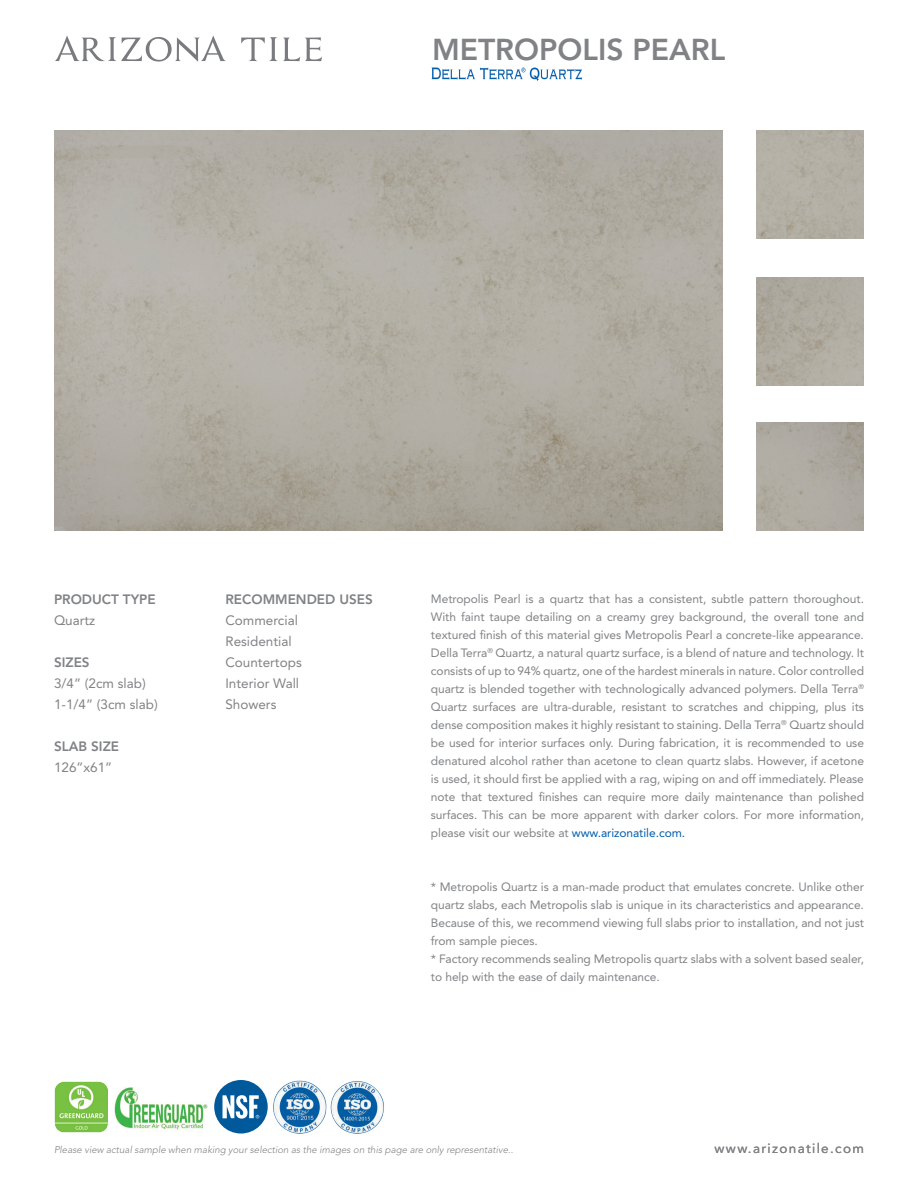
<style>
.page{position:relative;width:918px;height:1188px;background:#fff}
.page>*{position:absolute;margin:0;border:0;box-sizing:border-box;transform-origin:0 0}
.t1{font:800 30px "Avenir LT Std";color:#808285}
.t2{font:13.5px/21px "Avenir LT Std";color:#808285}
.t3{font:800 13.5px "Avenir LT Std";color:#808285}
.t4{font:13.5px "Avenir LT Std";letter-spacing:.1em;color:#808285}
.t5{font:12px/18px "Avenir LT Std";letter-spacing:-.005em;color:#808285;text-align:justify}
.t6{font:italic 300 9.75px "Avenir LT Std";color:#808285}
.s1{color:#015dab}
</style>
<div class="page">
<svg style="left:55px;top:35px;width:171px;height:27px"></svg>
<svg style="left:241px;top:37px;width:81px;height:24px"></svg>
<svg style="left:432px;top:68px;width:150px;height:13px"></svg>
<img style="left:54px;top:1081px;width:54px;height:52px">
<img style="left:114px;top:1087px;width:94px;height:43px">
<div style="left:214px;top:1080px;width:54px;height:54px;background:#00599a;border-radius:50%"></div>
<svg style="left:223px;top:1095px;width:36px;height:24px"></svg>
<img style="left:273px;top:1080px;width:53px;height:54px">
<img style="left:331px;top:1081px;width:53px;height:53px">
<div style="left:756px;top:131px;width:108px;height:108px;background:#b3afa5"></div>
<img style="left:756px;top:277px;width:108px;height:108px">
<img style="left:756px;top:423px;width:108px;height:108px">
<img style="left:54px;top:131px;width:668px;height:400px">
<h1 class="t1" style="left:432px;top:32px;width:295px">METROPOLIS PEARL</h1>
<p class="t3" style="left:54px;top:592px;width:103px">PRODUCT TYPE</p>
<p class="t2" style="left:54px;top:610px;width:43px">Quartz</p>
<p class="t3" style="left:54px;top:655px;width:37px">SIZES</p>
<p class="t2" style="left:54px;top:673px;width:105px">3/4” (2cm slab)<br>1-1/4” (3cm slab)</p>
<p class="t3" style="left:54px;top:739px;width:67px">SLAB SIZE</p>
<p class="t2" style="left:54px;top:757px;width:60px">126”x61”</p>
<p class="t3" style="left:225px;top:592px;width:149px">RECOMMENDED USES</p>
<p class="t2" style="left:225px;top:610px;width:78px">Commercial<br>Residential<br>Countertops<br>Interior Wall<br>Showers</p>
<p class="t5" style="left:431px;top:590px;width:435px">Metropolis Pearl is a quartz that has a consistent, subtle pattern thoroughout.<br>With faint taupe detailing on a creamy grey background, the overall tone and textured finish of this material gives Metropolis Pearl a concrete-like appearance.<br>Della Terra<sup>®</sup> Quartz, a natural quartz surface, is a blend of nature and technology. It consists of up to 94% quartz, one of the hardest minerals in nature. Color controlled quartz is blended together with technologically advanced polymers. Della Terra<sup>® </sup>Quartz surfaces are ultra-durable, resistant to scratches and chipping, plus its dense composition makes it highly resistant to staining. Della Terra<sup>®</sup> Quartz should be used for interior surfaces only. During fabrication, it is recommended to use denatured alcohol rather than acetone to clean quartz slabs. However, if acetone is used, it should first be applied with a rag, wiping on and off immediately. Please note that textured finishes can require more daily maintenance than polished surfaces. This can be more apparent with darker colors. For more information, please visit our website at <span class="s1">www.arizonatile.com.</span></p>
<p class="t5" style="left:431px;top:878px;width:435px;text-align:left">* Metropolis Quartz is a man-made product that emulates concrete. Unlike other quartz slabs, each Metropolis slab is unique in its characteristics and appearance.<br>Because of this, we recommend viewing full slabs prior to installation, and not just from sample pieces.<br>* Factory recommends sealing Metropolis quartz slabs with a solvent based sealer, to help with the ease of daily maintenance.</p>
<p class="t6" style="left:54px;top:1144px;width:461px">Please view actual sample when making your selection as the images on this page are only representative..</p>
<p class="t4" style="left:715px;top:1141px;width:151px">www.arizonatile.com</p>
</div>
